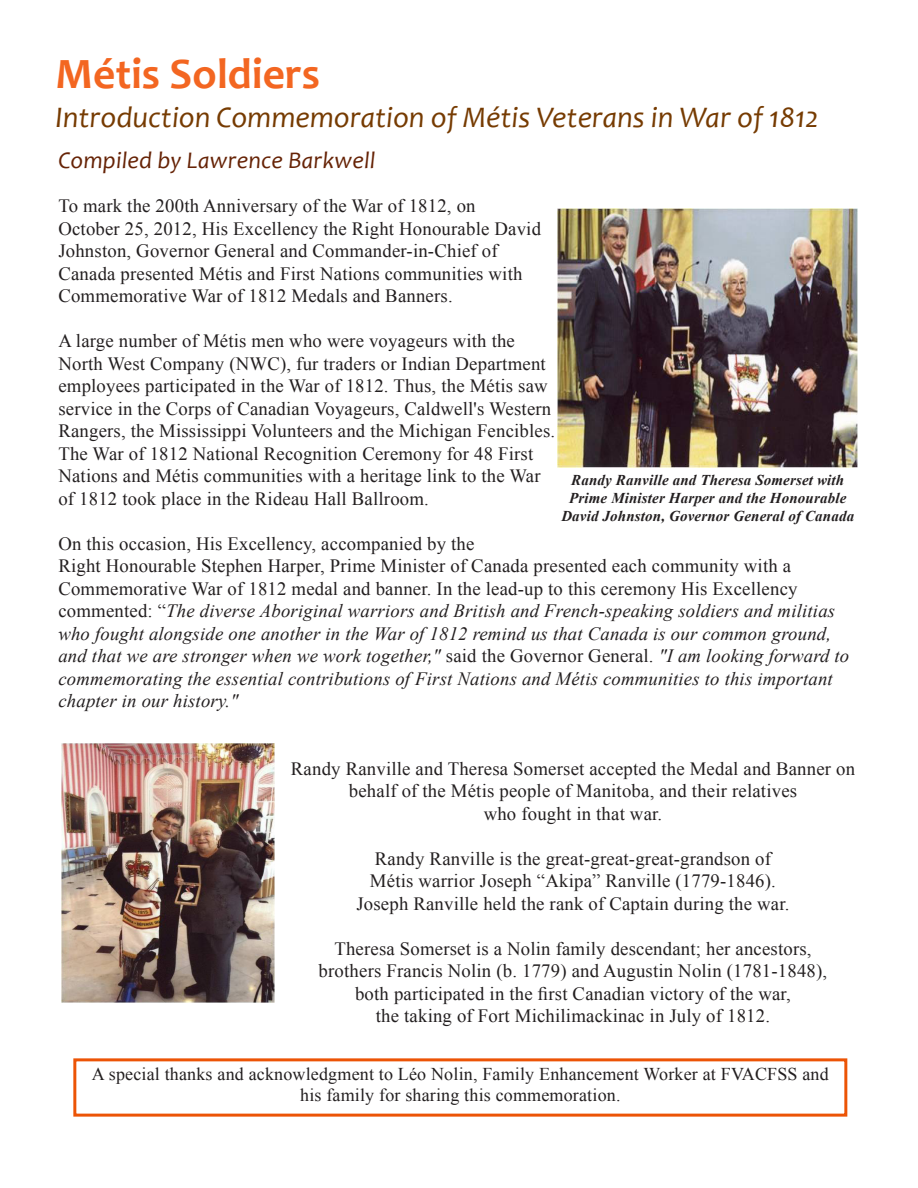
<style>
.page{position:relative;width:918px;height:1188px;background:#fff}
.page>*{position:absolute;margin:0;border:0;box-sizing:border-box;transform-origin:0 0}
.t1{font:700 43.5px "Candara";color:#f36621}
.t2{font:italic 30px "Candara";color:#763b02}
.t3{font:italic 24px "Candara";letter-spacing:.01em;color:#662306}
.t4{font:18.75px/22.5px "Times New Roman";letter-spacing:.01em;color:#231f20}
.t5{font:italic 18.75px/22.5px "Times New Roman";letter-spacing:.01em;color:#231f20}
.t6{font:18px "Times New Roman";letter-spacing:.01em;color:#231f20}
.t7{font:italic 700 15px/18px "Times New Roman";letter-spacing:.01em;color:#231f20;text-align:center}
.s1{font-style:normal}
</style>
<div class="page">
<img style="left:558px;top:208px;width:300px;height:260px">
<img style="left:61px;top:743px;width:213px;height:260px">
<div style="left:73px;top:1058px;width:774px;height:59px;border:3px solid #ec5406"></div>
<p class="t1" style="left:56px;top:46px;width:266px">Métis Soldiers</p>
<p class="t2" style="left:56px;top:99px;width:764px">Introduction Commemoration of Métis Veterans in War of 1812</p>
<p class="t3" style="left:58px;top:145px;width:318px">Compiled by Lawrence Barkwell</p>
<p class="t4" style="left:58px;top:194px;width:484px">To mark the 200th Anniversary of the War of 1812, on October 25, 2012, His Excellency the Right Honourable David Johnston, Governor General and Commander-in-Chief of Canada presented Métis and First Nations communities with Commemorative War of 1812 Medals and Banners.</p>
<p class="t4" style="left:58px;top:329px;width:498px">A large number of Métis men who were voyageurs with the North West Company (NWC), fur traders or Indian Department employees participated in the War of 1812. Thus, the Métis saw service in the Corps of Canadian Voyageurs, Caldwell's Western Rangers, the Mississippi Volunteers and the Michigan Fencibles.<br>The War of 1812 National Recognition Ceremony for 48 First Nations and Métis communities with a heritage link to the War of 1812 took place in the Rideau Hall Ballroom.</p>
<p class="t5" style="left:58px;top:532px;width:792px"><span class="s1">On this occasion, His Excellency, accompanied by the<br>Right Honourable Stephen Harper, Prime Minister of Canada presented each community with a Commemorative War of 1812 medal and banner. In the lead-up to this ceremony His Excellency commented: “</span>The diverse Aboriginal warriors and British and French-speaking soldiers and militias who fought alongside one another in the War of 1812 remind us that Canada is our common ground, and that we are stronger when we work together," <span class="s1">said the Governor General.</span> "I am looking forward to commemorating the essential contributions of First Nations and Métis communities to this important chapter in our history."</p>
<p class="t7" style="left:561px;top:471px;width:294px">Randy Ranville and Theresa Somerset with<br>Prime Minister Harper and the Honourable<br>David Johnston, Governor General of Canada</p>
<p class="t4" style="left:291px;top:757px;width:566px;text-align:center">Randy Ranville and Theresa Somerset accepted the Medal and Banner on behalf of the Métis people of Manitoba, and their relatives</p>
<p class="t4" style="left:484px;top:802px;width:180px">who fought in that war.</p>
<p class="t4" style="left:375px;top:847px;width:398px">Randy Ranville is the great-great-great-grandson of</p>
<p class="t4" style="left:370px;top:869px;width:407px">Métis warrior Joseph “Akipa” Ranville (1779-1846).</p>
<p class="t4" style="left:356px;top:892px;width:435px">Joseph Ranville held the rank of Captain during the war.</p>
<p class="t4" style="left:334px;top:937px;width:479px">Theresa Somerset is a Nolin family descendant; her ancestors,</p>
<p class="t4" style="left:319px;top:959px;width:510px">brothers Francis Nolin (b. 1779) and Augustin Nolin (1781-1848),</p>
<p class="t4" style="left:355px;top:982px;width:437px">both participated in the first Canadian victory of the war,</p>
<p class="t4" style="left:376px;top:1004px;width:396px">the taking of Fort Michilimackinac in July of 1812.</p>
<p class="t6" style="left:92px;top:1062px;width:738px">A special thanks and acknowledgment to Léo Nolin, Family Enhancement Worker at FVACFSS and</p>
<p class="t6" style="left:300px;top:1083px;width:322px">his family for sharing this commemoration.</p>
</div>
